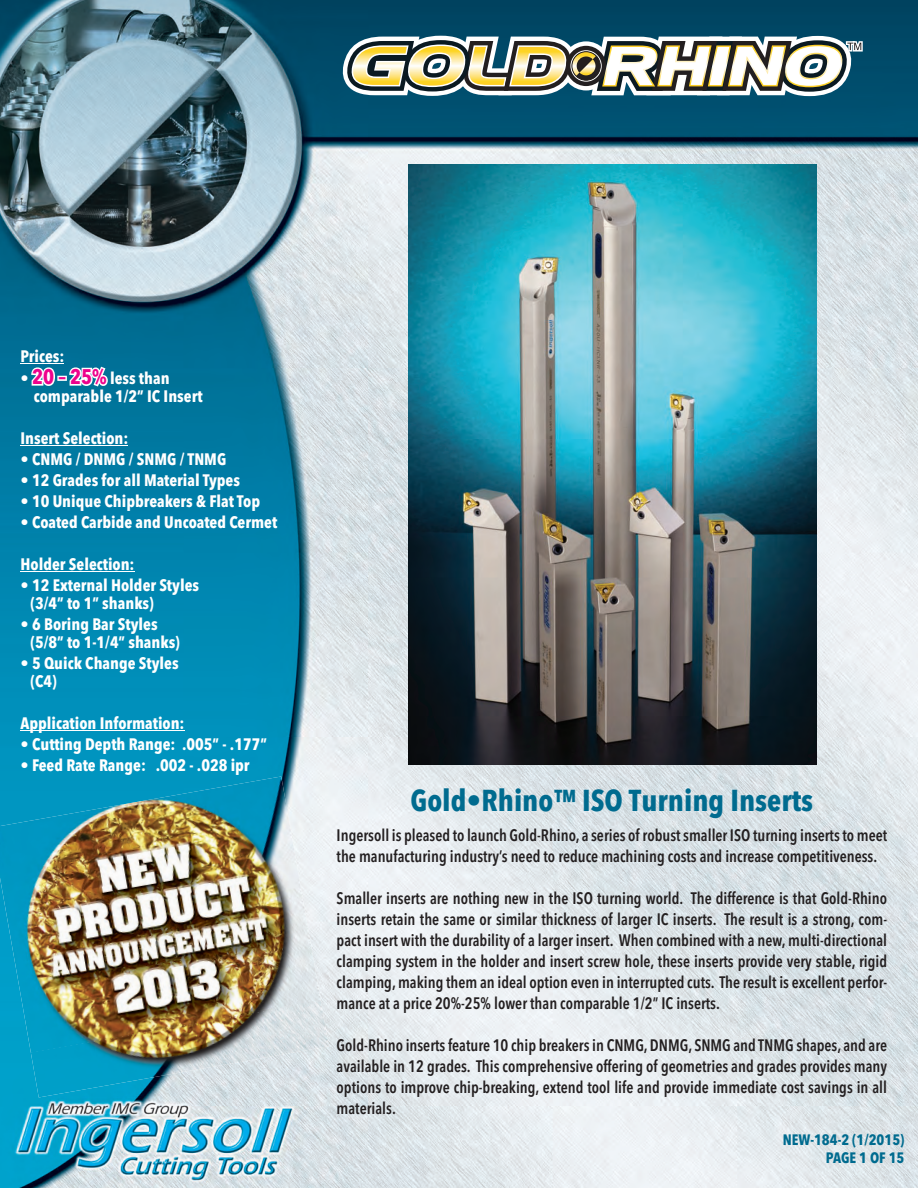
<style>
.page{position:relative;width:918px;height:1188px;background:#fff}
.page>*{position:absolute;margin:0;border:0;box-sizing:border-box;transform-origin:0 0}
.t1{font:700 condensed 30px "Avenir Next LT Pro";color:#006b8f}
.t2{font:600 condensed 16.5px/21px "Avenir Next LT Pro";color:#231f20;text-align:justify;scale:.95 1}
.t3{font:700 condensed 16.5px/18px "Avenir Next LT Pro";color:#fff}
.t4{font:700 condensed 15px/18px "Avenir Next LT Pro";color:#006b8f;text-align:right}
.s1{font-size:21px;color:#ed028c}
</style>
<div class="page">
<img style="left:0;top:0;width:918px;height:1188px">
<hr style="left:21px;top:363px;width:43px;height:1px;background:#fff">
<hr style="left:21px;top:445px;width:107px;height:1px;background:#fff">
<hr style="left:21px;top:571px;width:114px;height:1px;background:#fff">
<hr style="left:21px;top:730px;width:164px;height:1px;background:#fff">
<svg style="left:29px;top:366px;width:28px;height:21px"></svg>
<div style="left:57px;top:376px;width:10px;height:5px;border:3px solid #fff"></div>
<svg style="left:67px;top:365px;width:42px;height:23px"></svg>
<img style="left:0;top:776px;width:321px;height:277px">
<img style="left:31px;top:1001px;width:298px;height:96px">
<img style="left:408px;top:165px;width:408px;height:600px">
<svg style="left:342px;top:36px;width:521px;height:60px"></svg>
<p class="t3" style="left:21px;top:347px;width:45px">Prices:</p>
<p class="t3" style="left:34px;top:369px;width:170px;text-indent:-13px">• <span class="s1">20 – 25%</span> less than comparable 1/2” IC Insert</p>
<p class="t3" style="left:21px;top:429px;width:109px">Insert Selection:</p>
<p class="t3" style="left:21px;top:450px;width:207px">• CNMG / DNMG / SNMG / TNMG</p>
<p class="t3" style="left:21px;top:471px;width:221px">• 12 Grades for all Material Types</p>
<p class="t3" style="left:21px;top:492px;width:241px">• 10 Unique Chipbreakers &amp; Flat Top</p>
<p class="t3" style="left:21px;top:513px;width:258px">• Coated Carbide and Uncoated Cermet</p>
<p class="t3" style="left:21px;top:555px;width:116px">Holder Selection:</p>
<p class="t3" style="left:30px;top:576px;width:170px;text-indent:-10px">• 12 External Holder Styles (3/4” to 1” shanks)</p>
<p class="t3" style="left:30px;top:615px;width:151px;text-indent:-10px">• 6 Boring Bar Styles (5/8” to 1-1/4” shanks)</p>
<p class="t3" style="left:30px;top:654px;width:150px;text-indent:-10px">• 5 Quick Change Styles (C4)</p>
<p class="t3" style="left:21px;top:714px;width:166px">Application Information:</p>
<p class="t3" style="left:21px;top:735px;width:248px">• Cutting Depth Range: .005” - .177”</p>
<p class="t3" style="left:21px;top:756px;width:231px">• Feed Rate Range: .002 - .028 ipr</p>
<h1 class="t1" style="left:411px;top:782px;width:404px">Gold•Rhino™ ISO Turning Inserts</h1>
<p class="t2" style="left:337px;top:825px;width:581px">Ingersoll is pleased to launch Gold-Rhino, a series of robust smaller ISO turning inserts to meet the manufacturing industry’s need to reduce machining costs and increase competitiveness.</p>
<p class="t2" style="left:337px;top:888px;width:581px">Smaller inserts are nothing new in the ISO turning world. The difference is that Gold-Rhino inserts retain the same or similar thickness of larger IC inserts. The result is a strong, com&shy;pact insert with the durability of a larger insert. When combined with a new, multi-directional clamping system in the holder and insert screw hole, these inserts provide very stable, rigid clamping, making them an ideal option even in interrupted cuts. The result is excellent perfor&shy;mance at a price 20%-25% lower than comparable 1/2” IC inserts.</p>
<p class="t2" style="left:337px;top:1035px;width:581px">Gold-Rhino inserts feature 10 chip breakers in CNMG, DNMG, SNMG and TNMG shapes, and are available in 12 grades. This comprehensive offering of geometries and grades provides many options to improve chip-breaking, extend tool life and provide immediate cost savings in all materials.</p>
<p class="t4" style="left:783px;top:1131px;width:123px">NEW-184-2 (1/2015)<br>PAGE 1 OF 15</p>
</div>
